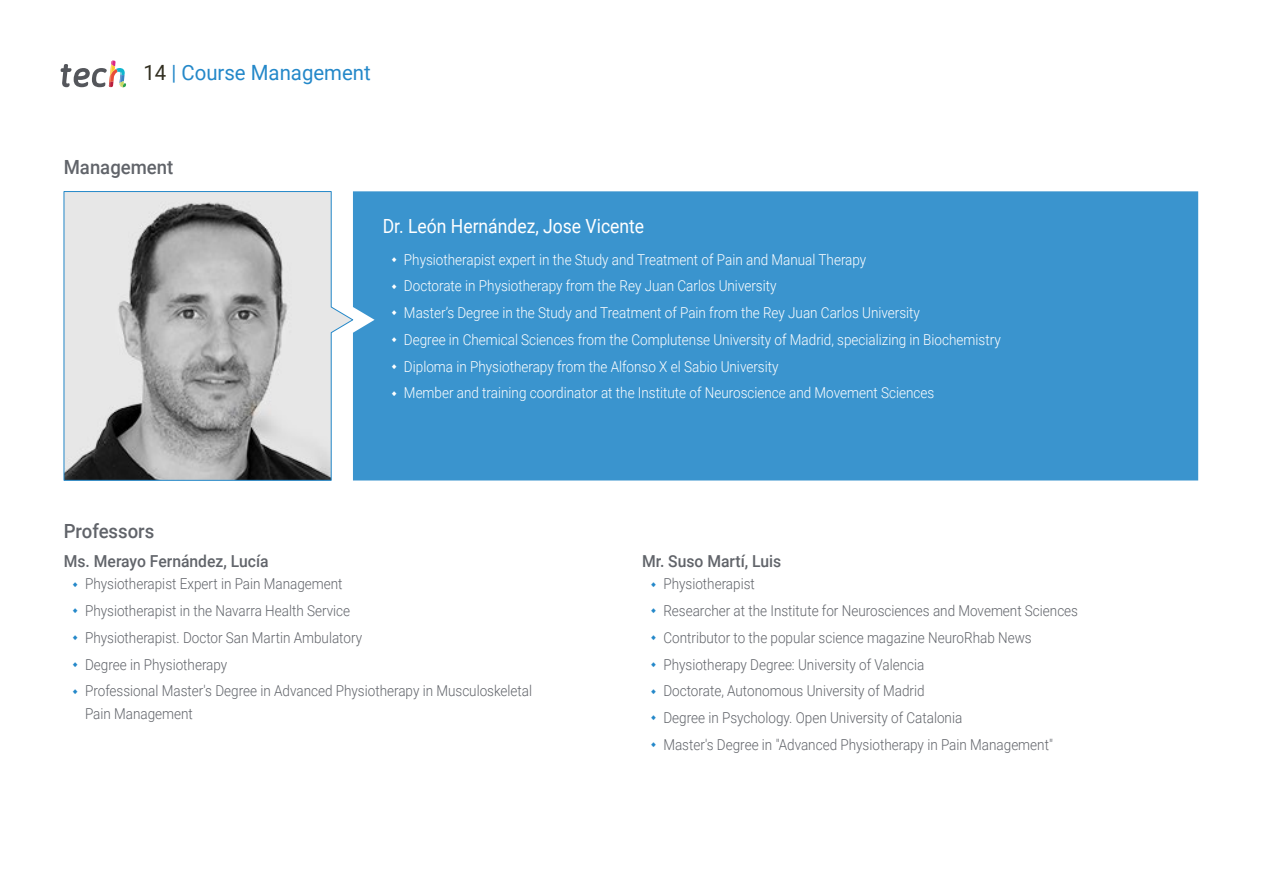
<style>
.page{position:relative;width:1263px;height:893px;background:#fff}
.page>*{position:absolute;margin:0;border:0;box-sizing:border-box;transform-origin:0 0}
.t1{font:21px "Roboto";color:#2488c9}
.t2{font:19.5px "Roboto";color:#fff;scale:.9 1}
.t3{font:500 19.5px "Roboto";color:#61646a;scale:.95 1}
.t4{font:500 16.5px "Roboto";color:#61646a;scale:.95 1}
.t5{font:300 15px/26.7px "Roboto";color:#61646a;scale:.9 1}
.t6{font:300 15px/26.7px "Roboto";color:#fff;scale:.9 1}
.s1{color:#312e20}
</style>
<div class="page">
<svg style="left:61px;top:61px;width:65px;height:27px"></svg>
<div style="left:353px;top:191px;width:845px;height:289px;background:#3a94ce"></div>
<svg style="left:64px;top:191px;width:289px;height:290px;background:#b8b9ba"></svg>
<svg style="left:392px;top:257px;width:5px;height:5px"></svg>
<svg style="left:392px;top:284px;width:5px;height:5px"></svg>
<svg style="left:392px;top:310px;width:5px;height:5px"></svg>
<svg style="left:392px;top:337px;width:5px;height:5px"></svg>
<svg style="left:392px;top:364px;width:5px;height:5px"></svg>
<svg style="left:392px;top:391px;width:5px;height:5px"></svg>
<h1 class="t1" style="left:144px;top:57px;width:229px"><span class="s1">14</span> | Course Management</h1>
<h2 class="t3" style="left:64px;top:154px;width:117px">Management</h2>
<h2 class="t2" style="left:383px;top:212px;width:292px">Dr. León Hernández, Jose Vicente</h2>
<p class="t6" style="left:404px;top:245px;width:665px">Physiotherapist expert in the Study and Treatment of Pain and Manual Therapy<br>Doctorate in Physiotherapy from the Rey Juan Carlos University<br>Master’s Degree in the Study and Treatment of Pain from the Rey Juan Carlos University<br>Degree in Chemical Sciences from the Complutense University of Madrid, specializing in Biochemistry Diploma in Physiotherapy from the Alfonso X el Sabio University<br>Member and training coordinator at the Institute of Neuroscience and Movement Sciences</p>
<h2 class="t3" style="left:64px;top:517px;width:97px">Professors</h2>
<p class="t4" style="left:64px;top:550px;width:217px">Ms. Merayo Fernández, Lucía</p>
<p class="t5" style="left:85px;top:570px;width:498px">Physiotherapist Expert in Pain Management<br>Physiotherapist in the Navarra Health Service<br>Physiotherapist. Doctor San Martin Ambulatory<br>Degree in Physiotherapy<br>Professional Master's Degree in Advanced Physiotherapy in Musculoskeletal</p>
<p class="t5" style="left:85px;top:700px;width:121px">Pain Management</p>
<p class="t4" style="left:642px;top:549px;width:148px">Mr. Suso Martí, Luis</p>
<p class="t5" style="left:663px;top:570px;width:462px">Physiotherapist<br>Researcher at the Institute for Neurosciences and Movement Sciences Contributor to the popular science magazine NeuroRhab News Physiotherapy Degree: University of Valencia<br>Doctorate, Autonomous University of Madrid<br>Degree in Psychology. Open University of Catalonia<br>Master's Degree in "Advanced Physiotherapy in Pain Management"</p>
</div>
